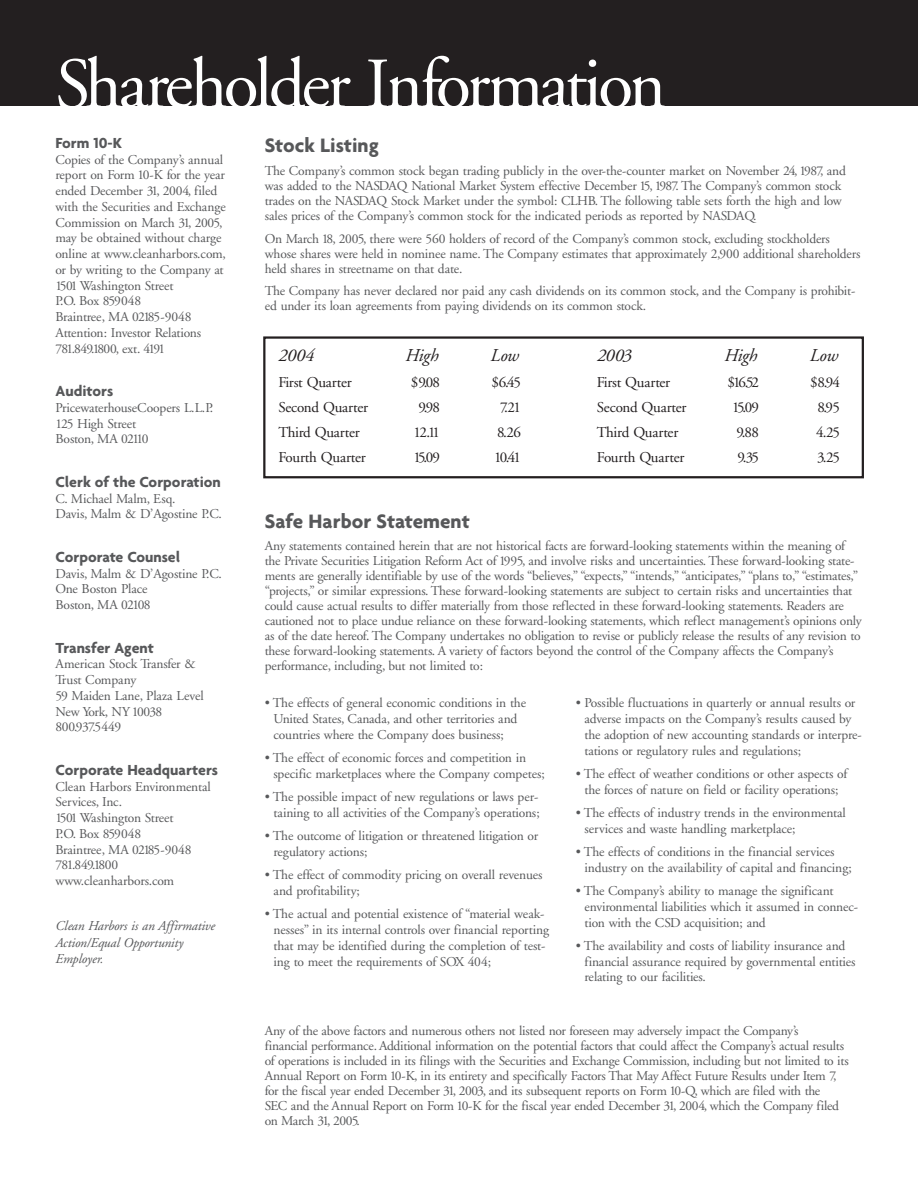
<style>
.page{position:relative;width:918px;height:1188px;background:#fff}
.page>*{position:absolute;margin:0;border:0;box-sizing:border-box;transform-origin:0 0}
.t1{font:72px "Adobe Garamond";letter-spacing:-.055em;color:#fff}
.t2{font:700 21px "Agenda";color:#57585a}
.t3{font:italic 18px "Adobe Garamond";letter-spacing:-.02em;color:#231f20}
.t4{font:700 15.75px "Agenda";color:#57585a}
.t5{font:15px "Adobe Garamond";letter-spacing:-.025em;color:#231f20}
.t6{font:13.5px/15.8px "Adobe Garamond";letter-spacing:-.015em;color:#57585a}
.t7{font:italic 13.5px/16.5px "Adobe Garamond";letter-spacing:-.01em;color:#57585a}
</style>
<div class="page">
<div style="left:0;top:0;width:918px;height:106px;background:#231f20"></div>
<div style="left:263px;top:336px;width:601px;height:142px;border:2px solid #231f20"></div>
<h1 class="t1" style="left:55px;top:56px;width:612px">Shareholder Information</h1>
<h2 class="t2" style="left:265px;top:132px;width:116px">Stock Listing</h2>
<p class="t6" style="left:265px;top:164px;width:583px;line-height:15px">The Company’s common stock began trading publicly in the over-the-counter market on November 24, 1987, and was added to the NASDAQ National Market System effective December 15, 1987. The Company’s common stock trades on the NASDAQ Stock Market under the symbol: CLHB. The following table sets forth the high and low sales prices of the Company’s common stock for the indicated periods as reported by NASDAQ.</p>
<p class="t6" style="left:265px;top:232px;width:597px;line-height:15px">On March 18, 2005, there were 560 holders of record of the Company’s common stock, excluding stockholders whose shares were held in nominee name. The Company estimates that approximately 2,900 additional shareholders held shares in streetname on that date.</p>
<p class="t6" style="left:265px;top:285px;width:592px;line-height:15px">The Company has never declared nor paid any cash dividends on its common stock, and the Company is prohibit&shy;ed under its loan agreements from paying dividends on its common stock.</p>
<p class="t4" style="left:56px;top:133px;width:68px">Form 10-K</p>
<p class="t6" style="left:56px;top:153px;width:172px">Copies of the Company’s annual report on Form 10-K for the year ended December 31, 2004, filed with the Securities and Exchange<br>Commission on March 31, 2005, may be obtained without charge online at www.cleanharbors.com, or by writing to the Company at<br>1501 Washington Street<br>P.O. Box 859048<br>Braintree, MA 02185-9048<br>Attention: Investor Relations<br>781.849.1800, ext. 4191</p>
<p class="t4" style="left:56px;top:381px;width:59px">Auditors</p>
<p class="t6" style="left:56px;top:401px;width:159px">PricewaterhouseCoopers L.L.P.<br>125 High Street<br>Boston, MA 02110</p>
<p class="t4" style="left:56px;top:472px;width:167px">Clerk of the Corporation</p>
<p class="t6" style="left:56px;top:492px;width:168px">C. Michael Malm, Esq.<br>Davis, Malm &amp; D’Agostine P.C.</p>
<p class="t4" style="left:56px;top:547px;width:126px">Corporate Counsel</p>
<p class="t6" style="left:56px;top:567px;width:168px">Davis, Malm &amp; D’Agostine P.C.<br>One Boston Place<br>Boston, MA 02108</p>
<p class="t4" style="left:56px;top:638px;width:100px">Transfer Agent</p>
<p class="t6" style="left:55px;top:657px;width:150px">American Stock Transfer &amp;<br>Trust Company<br>59 Maiden Lane, Plaza Level<br>New York, NY 10038<br>800.937.5449</p>
<p class="t4" style="left:56px;top:760px;width:164px">Corporate Headquarters</p>
<p class="t6" style="left:55px;top:780px;width:157px">Clean Harbors Environmental<br>Services, Inc.<br>1501 Washington Street<br>P.O. Box 859048<br>Braintree, MA 02185-9048<br>781.849.1800 www.cleanharbors.com</p>
<p class="t7" style="left:56px;top:919px;width:161px">Clean Harbors is an Affirmative<br>Action/Equal Opportunity<br>Employer.</p>
<h3 class="t3" style="left:278px;top:349px;width:37px">2004</h3>
<h3 class="t3" style="left:405px;top:349px;width:35px">High</h3>
<h3 class="t3" style="left:491px;top:349px;width:30px">Low</h3>
<h3 class="t3" style="left:597px;top:349px;width:36px">2003</h3>
<h3 class="t3" style="left:724px;top:349px;width:35px">High</h3>
<h3 class="t3" style="left:810px;top:349px;width:30px">Low</h3>
<p class="t5" style="left:278px;top:376px;width:75px">First Quarter</p>
<p class="t5" style="left:411px;top:376px;width:31px">$9.08</p>
<p class="t5" style="left:491px;top:376px;width:31px">$6.45</p>
<p class="t5" style="left:597px;top:376px;width:75px">First Quarter</p>
<p class="t5" style="left:727px;top:376px;width:33px">$16.52</p>
<p class="t5" style="left:810px;top:376px;width:31px">$8.94</p>
<p class="t5" style="left:278px;top:401px;width:91px">Second Quarter</p>
<p class="t5" style="left:419px;top:401px;width:23px">9.98</p>
<p class="t5" style="left:500px;top:401px;width:22px">7.21</p>
<p class="t5" style="left:597px;top:401px;width:91px">Second Quarter</p>
<p class="t5" style="left:732px;top:401px;width:28px">15.09</p>
<p class="t5" style="left:817px;top:401px;width:24px">8.95</p>
<p class="t5" style="left:278px;top:426px;width:83px">Third Quarter</p>
<p class="t5" style="left:414px;top:426px;width:28px">12.11</p>
<p class="t5" style="left:497px;top:426px;width:25px">8.26</p>
<p class="t5" style="left:597px;top:426px;width:83px">Third Quarter</p>
<p class="t5" style="left:737px;top:426px;width:24px">9.88</p>
<p class="t5" style="left:816px;top:426px;width:25px">4.25</p>
<p class="t5" style="left:278px;top:452px;width:89px">Fourth Quarter</p>
<p class="t5" style="left:413px;top:452px;width:28px">15.09</p>
<p class="t5" style="left:494px;top:452px;width:28px">10.41</p>
<p class="t5" style="left:597px;top:452px;width:89px">Fourth Quarter</p>
<p class="t5" style="left:737px;top:452px;width:23px">9.35</p>
<p class="t5" style="left:817px;top:452px;width:24px">3.25</p>
<h2 class="t2" style="left:265px;top:508px;width:207px">Safe Harbor Statement</h2>
<p class="t6" style="left:265px;top:540px;width:599px;line-height:15px">Any statements contained herein that are not historical facts are forward-looking statements within the meaning of the Private Securities Litigation Reform Act of 1995, and involve risks and uncertainties. These forward-looking state&shy;ments are generally identifiable by use of the words “believes,” “expects,” “intends,” “anticipates,” “plans to,” “estimates,” “projects,” or similar expressions. These forward-looking statements are subject to certain risks and uncertainties that could cause actual results to differ materially from those reflected in these forward-looking statements. Readers are cautioned not to place undue reliance on these forward-looking statements, which reflect management’s opinions only as of the date hereof. The Company undertakes no obligation to revise or publicly release the results of any revision to these forward-looking statements. A variety of factors beyond the control of the Company affects the Company’s performance, including, but not limited to:</p>
<p class="t6" style="left:585px;top:696px;width:279px;text-indent:-9px">• Possible fluctuations in quarterly or annual results or adverse impacts on the Company’s results caused by the adoption of new accounting standards or interpre&shy;tations or regulatory rules and regulations;</p>
<p class="t6" style="left:576px;top:767px;width:273px;text-align:center">• The effect of weather conditions or other aspects of the forces of nature on field or facility operations;</p>
<p class="t6" style="left:585px;top:806px;width:263px;text-indent:-9px">• The effects of industry trends in the environmental services and waste handling marketplace;</p>
<p class="t6" style="left:585px;top:845px;width:269px;text-indent:-9px">• The effects of conditions in the financial services industry on the availability of capital and financing;</p>
<p class="t6" style="left:585px;top:884px;width:275px;text-indent:-9px">• The Company’s ability to manage the significant environmental liabilities which it assumed in connec&shy;tion with the CSD acquisition; and</p>
<p class="t6" style="left:585px;top:939px;width:273px;text-indent:-9px">• The availability and costs of liability insurance and financial assurance required by governmental entities relating to our facilities.</p>
<p class="t6" style="left:274px;top:696px;width:254px;text-indent:-9px">• The effects of general economic conditions in the<br>United States, Canada, and other territories and countries where the Company does business;</p>
<p class="t6" style="left:274px;top:751px;width:273px;text-indent:-9px">• The effect of economic forces and competition in specific marketplaces where the Company competes;</p>
<p class="t6" style="left:265px;top:790px;width:276px;text-align:right">• The possible impact of new regulations or laws per&shy;taining to all activities of the Company’s operations;</p>
<p class="t6" style="left:274px;top:829px;width:266px;text-indent:-9px">• The outcome of litigation or threatened litigation or regulatory actions;</p>
<p class="t6" style="left:274px;top:868px;width:271px;text-indent:-9px">• The effect of commodity pricing on overall revenues and profitability;</p>
<p class="t6" style="left:274px;top:907px;width:277px;text-indent:-9px">• The actual and potential existence of “material weak&shy;nesses” in its internal controls over financial reporting that may be identified during the completion of test&shy;ing to meet the requirements of SOX 404;</p>
<p class="t6" style="left:265px;top:1025px;width:586px;line-height:15px">Any of the above factors and numerous others not listed nor foreseen may adversely impact the Company’s<br>financial performance. Additional information on the potential factors that could affect the Company’s actual results of operations is included in its filings with the Securities and Exchange Commission, including but not limited to its Annual Report on Form 10-K, in its entirety and specifically Factors That May Affect Future Results under Item 7, for the fiscal year ended December 31, 2003, and its subsequent reports on Form 10-Q, which are filed with the<br>SEC and the Annual Report on Form 10-K for the fiscal year ended December 31, 2004, which the Company filed on March 31, 2005.</p>
</div>
